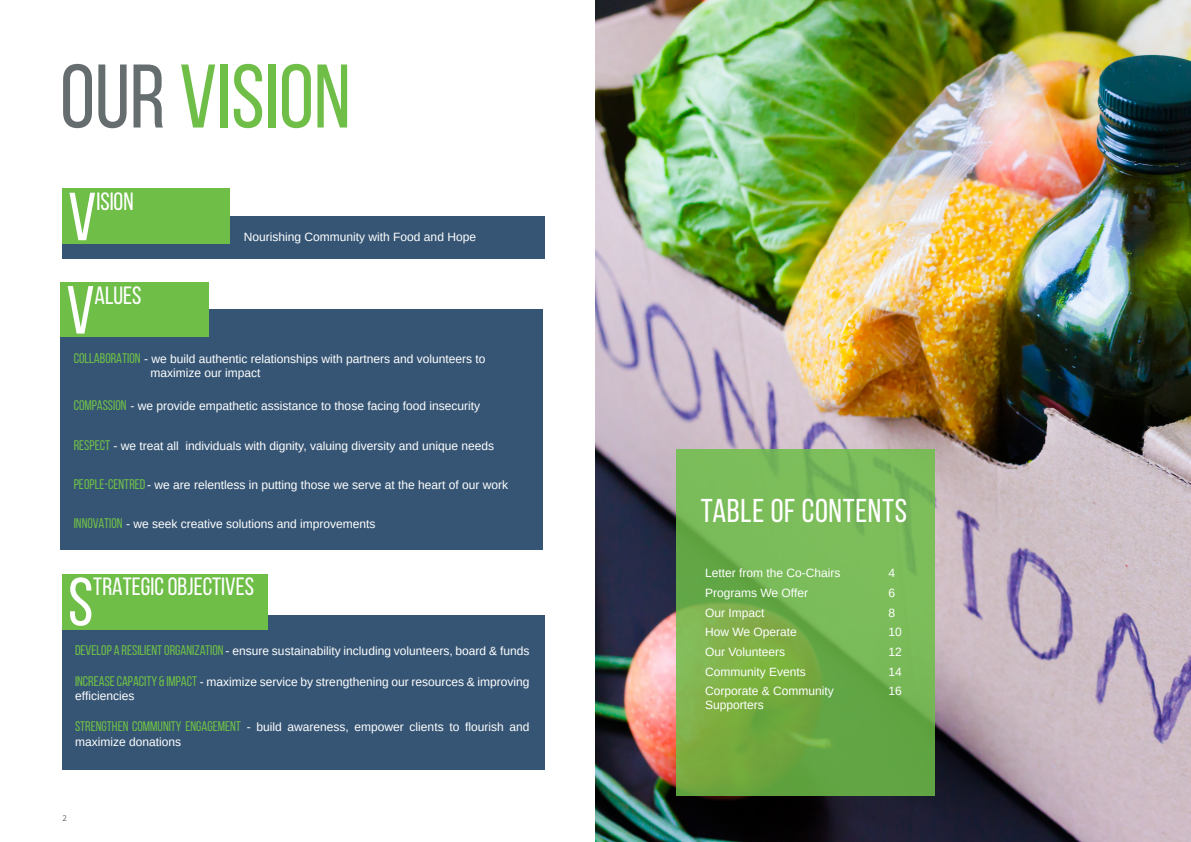
<style>
.page{position:relative;width:1191px;height:842px;background:#fff}
.page>*{position:absolute;margin:0;border:0;box-sizing:border-box;transform-origin:0 0}
._73_Header_gray_Bebas_Neue{font:90px "Bebas Neue";color:#6ebe48}
.t1{font:67.9px "Bebas Neue";color:#fff}
._30_Header_gray_Bebas_Neue{font:33px "Bebas Neue";letter-spacing:.02em;color:#fff}
.t2{font:25px "Bebas Neue";color:#fff}
._9_Content_gray_Source_Sans_Pro{font:12px/14.4px "Arimo";color:#fff}
._12_Content_gray_Source_Sans_Pro{font:12px "Arimo";color:#fff}
.t3{font:9px "Source Sans Pro";color:#666d6f}
.s1{color:#666d6f}
.s2{font-family:"Bebas Neue";font-size:14px;color:#6ebe48}
</style>
<div class="page">
<div style="left:62px;top:615px;width:482px;height:155px;background:#365574"></div>
<div style="left:62px;top:216px;width:482px;height:43px;background:#365574"></div>
<div style="left:61px;top:309px;width:481px;height:241px;background:#365574"></div>
<img style="left:595px;top:0;width:596px;height:842px">
<svg style="left:676px;top:449px;width:258px;height:347px;background:#74b24e"></svg>
<div style="left:62px;top:188px;width:168px;height:56px;background:#6ebe48"></div>
<div style="left:61px;top:282px;width:148px;height:55px;background:#6ebe48"></div>
<div style="left:62px;top:574px;width:206px;height:55px;background:#6ebe48"></div>
<p class="_73_Header_gray_Bebas_Neue" style="left:60px;top:48px;width:292px"><span class="s1">OUR</span> VISION</p>
<p class="t1" style="left:68px;top:180px;width:30px">V</p>
<p class="t2" style="left:96px;top:188px;width:39px">ISION</p>
<p class="t1" style="left:66px;top:273px;width:30px">V</p>
<p class="t2" style="left:95px;top:281px;width:48px">ALUES</p>
<p class="_12_Content_gray_Source_Sans_Pro" style="left:244px;top:229px;width:234px">Nourishing Community with Food and Hope</p>
<p class="_9_Content_gray_Source_Sans_Pro" style="left:74px;top:351px;width:413px"><span class="s2">COLLABORATION</span> - we build authentic relationships with partners and volunteers to</p>
<p class="_9_Content_gray_Source_Sans_Pro" style="left:150px;top:365px;width:112px">maximize our impact</p>
<p class="_9_Content_gray_Source_Sans_Pro" style="left:74px;top:399px;width:408px"><span class="s2">COMPASSION</span> - we provide empathetic assistance to those facing food insecurity</p>
<p class="_9_Content_gray_Source_Sans_Pro" style="left:74px;top:438px;width:422px"><span class="s2">RESPECT</span> - we treat all individuals with dignity, valuing diversity and unique needs</p>
<p class="_9_Content_gray_Source_Sans_Pro" style="left:74px;top:478px;width:436px"><span class="s2">PEOPLE-CENTRED</span>- we are relentless in putting those we serve at the heart of our work</p>
<p class="_9_Content_gray_Source_Sans_Pro" style="left:74px;top:517px;width:303px"><span class="s2">INNOVATION</span> - we seek creative solutions and improvements</p>
<p class="t1" style="left:68px;top:565px;width:27px">S</p>
<p class="t2" style="left:93px;top:573px;width:162px">TRATEGIC OBJECTIVES</p>
<p class="_9_Content_gray_Source_Sans_Pro" style="left:75px;top:643px;width:456px"><span class="s2">DEVELOP A RESILIENT ORGANIZATION</span> - ensure sustainability including volunteers, board &amp; funds</p>
<p class="_9_Content_gray_Source_Sans_Pro" style="left:75px;top:674px;width:456px"><span class="s2">INCREASE CAPACITY &amp; IMPACT</span> - maximize service by strengthening our resources &amp; improving efficiencies</p>
<p class="_9_Content_gray_Source_Sans_Pro" style="left:75px;top:720px;width:456px"><span class="s2">STRENGTHEN COMMUNITY ENGAGEMENT</span> - build awareness, empower clients to flourish and maximize donations</p>
<p class="t3" style="left:62px;top:812px;width:6px">2</p>
<p class="_30_Header_gray_Bebas_Neue" style="left:701px;top:492px;width:207px">TABLE OF CONTENTS</p>
<p class="_9_Content_gray_Source_Sans_Pro" style="left:705px;top:566px;width:137px">Letter from the Co-Chairs</p>
<p class="_9_Content_gray_Source_Sans_Pro" style="left:888px;top:566px;width:8px">4</p>
<p class="_9_Content_gray_Source_Sans_Pro" style="left:705px;top:585px;width:104px">Programs We Offer</p>
<p class="_9_Content_gray_Source_Sans_Pro" style="left:888px;top:585px;width:8px">6</p>
<p class="_9_Content_gray_Source_Sans_Pro" style="left:705px;top:605px;width:61px">Our Impact</p>
<p class="_9_Content_gray_Source_Sans_Pro" style="left:888px;top:605px;width:8px">8</p>
<p class="_9_Content_gray_Source_Sans_Pro" style="left:705px;top:625px;width:93px">How We Operate</p>
<p class="_9_Content_gray_Source_Sans_Pro" style="left:888px;top:625px;width:15px">10</p>
<p class="_9_Content_gray_Source_Sans_Pro" style="left:705px;top:644px;width:82px">Our Volunteers</p>
<p class="_9_Content_gray_Source_Sans_Pro" style="left:888px;top:644px;width:15px">12</p>
<p class="_9_Content_gray_Source_Sans_Pro" style="left:705px;top:664px;width:102px">Community Events</p>
<p class="_9_Content_gray_Source_Sans_Pro" style="left:888px;top:664px;width:15px">14</p>
<p class="_9_Content_gray_Source_Sans_Pro" style="left:705px;top:684px;width:130px">Corporate &amp; Community</p>
<p class="_9_Content_gray_Source_Sans_Pro" style="left:888px;top:684px;width:15px">16</p>
<p class="_9_Content_gray_Source_Sans_Pro" style="left:705px;top:698px;width:60px">Supporters</p>
</div>
